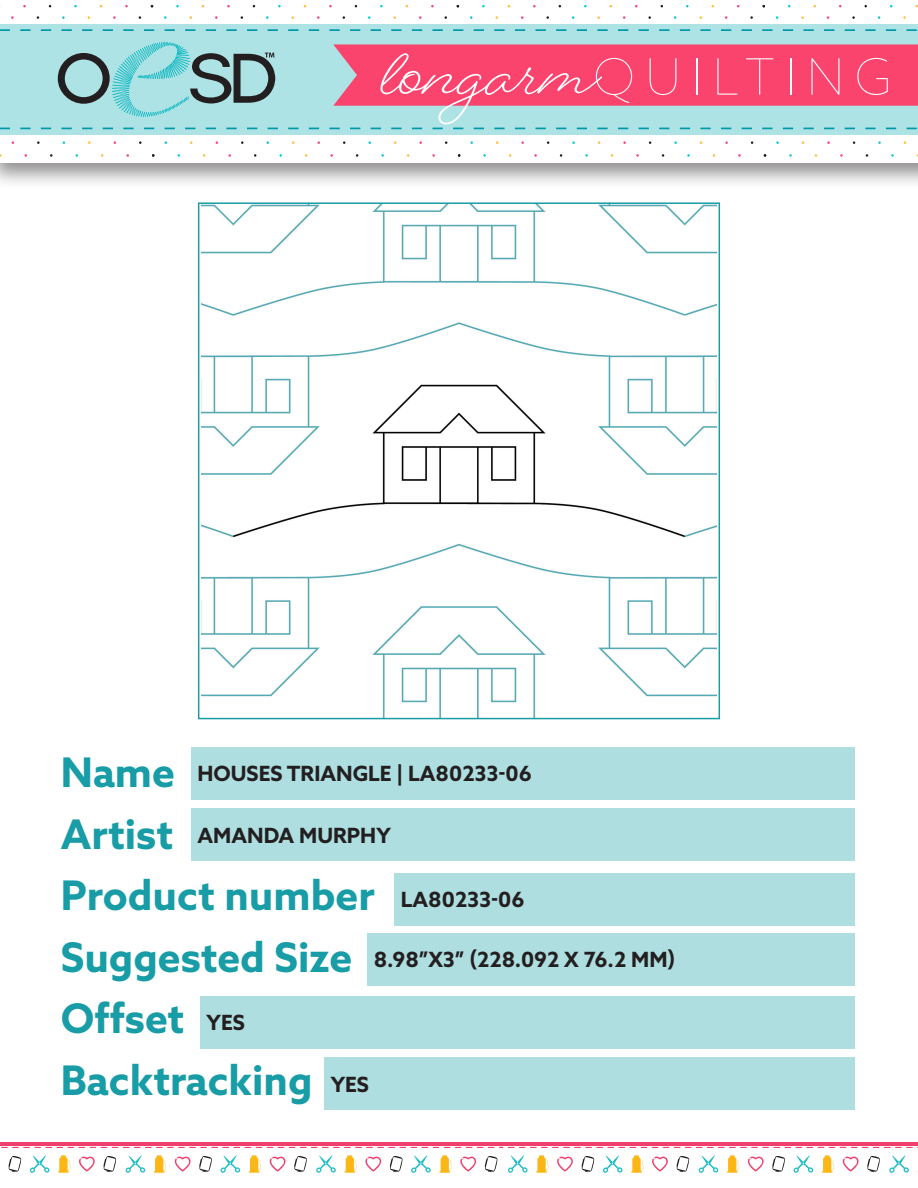
<style>
.page{position:relative;width:918px;height:1188px;background:#fff}
.page>*{position:absolute;margin:0;border:0;box-sizing:border-box;transform-origin:0 0}
.t1{font:100 50.25px "Azo Sans";letter-spacing:.2em;color:#fff}
.t2{font:700 40.8px/61.5px "Azo Sans";color:#189ca6}
.t3{font:700 21px "Azo Sans";color:#231f20}
</style>
<div class="page">
<img style="left:201px;top:205px;width:516px;height:511px">
<div style="left:198px;top:202px;width:522px;height:517px;border:2px solid #189ca6"></div>
<div style="left:0;top:24px;width:918px;height:110px;background:#aee3e5"></div>
<svg style="left:0;top:29px;width:917px;height:2px"></svg>
<svg style="left:0;top:128px;width:330px;height:2px"></svg>
<svg style="left:57px;top:42px;width:219px;height:75px"></svg>
<svg style="left:330px;top:44px;width:588px;height:86px"></svg>
<svg style="left:8px;top:1156px;width:13px;height:16px"></svg>
<svg style="left:58px;top:1155px;width:13px;height:18px"></svg>
<svg style="left:79px;top:1157px;width:16px;height:15px"></svg>
<svg style="left:30px;top:1155px;width:19px;height:18px"></svg>
<svg style="left:103px;top:1156px;width:13px;height:16px"></svg>
<svg style="left:154px;top:1155px;width:12px;height:18px"></svg>
<svg style="left:175px;top:1157px;width:16px;height:15px"></svg>
<svg style="left:126px;top:1155px;width:19px;height:18px"></svg>
<svg style="left:199px;top:1156px;width:13px;height:16px"></svg>
<svg style="left:248px;top:1155px;width:13px;height:18px"></svg>
<svg style="left:270px;top:1157px;width:16px;height:15px"></svg>
<svg style="left:221px;top:1155px;width:19px;height:18px"></svg>
<svg style="left:294px;top:1156px;width:13px;height:16px"></svg>
<svg style="left:344px;top:1155px;width:13px;height:18px"></svg>
<svg style="left:365px;top:1157px;width:16px;height:15px"></svg>
<svg style="left:316px;top:1155px;width:20px;height:18px"></svg>
<svg style="left:390px;top:1156px;width:13px;height:16px"></svg>
<svg style="left:439px;top:1155px;width:13px;height:18px"></svg>
<svg style="left:460px;top:1157px;width:16px;height:15px"></svg>
<svg style="left:411px;top:1155px;width:20px;height:18px"></svg>
<svg style="left:485px;top:1156px;width:13px;height:16px"></svg>
<hr style="left:0;top:1142px;width:502px;height:3px;background:#ef406d">
<svg style="left:1px;top:1147px;width:494px;height:1px"></svg>
<svg style="left:536px;top:1155px;width:13px;height:18px"></svg>
<svg style="left:557px;top:1157px;width:16px;height:15px"></svg>
<svg style="left:508px;top:1155px;width:20px;height:18px"></svg>
<svg style="left:581px;top:1156px;width:13px;height:16px"></svg>
<svg style="left:631px;top:1155px;width:13px;height:18px"></svg>
<svg style="left:652px;top:1157px;width:16px;height:15px"></svg>
<svg style="left:603px;top:1155px;width:20px;height:18px"></svg>
<svg style="left:676px;top:1156px;width:13px;height:16px"></svg>
<svg style="left:727px;top:1155px;width:12px;height:18px"></svg>
<svg style="left:748px;top:1157px;width:16px;height:15px"></svg>
<svg style="left:699px;top:1155px;width:19px;height:18px"></svg>
<svg style="left:772px;top:1156px;width:13px;height:16px"></svg>
<svg style="left:822px;top:1155px;width:12px;height:18px"></svg>
<svg style="left:843px;top:1157px;width:16px;height:15px"></svg>
<svg style="left:794px;top:1155px;width:19px;height:18px"></svg>
<svg style="left:867px;top:1156px;width:13px;height:16px"></svg>
<svg style="left:889px;top:1155px;width:20px;height:18px"></svg>
<hr style="left:500px;top:1142px;width:418px;height:3px;background:#ef406d">
<svg style="left:499px;top:1147px;width:419px;height:1px"></svg>
<div style="left:191px;top:747px;width:664px;height:53px;background:#aedee0"></div>
<div style="left:191px;top:808px;width:664px;height:53px;background:#aedee0"></div>
<div style="left:394px;top:873px;width:461px;height:52px;background:#aedee0"></div>
<div style="left:367px;top:933px;width:488px;height:52px;background:#aedee0"></div>
<div style="left:200px;top:996px;width:655px;height:52px;background:#aedee0"></div>
<div style="left:324px;top:1057px;width:531px;height:53px;background:#aedee0"></div>
<h1 class="t1" style="left:593px;top:45px;width:300px">QUILTING</h1>
<h2 class="t2" style="left:61px;top:741px;width:315px">Name<br>Artist<br>Product number<br>Suggested Size<br>Offset<br>Backtracking</h2>
<p class="t3" style="left:198px;top:760px;width:336px">HOUSES TRIANGLE | LA80233-06</p>
<p class="t3" style="left:198px;top:822px;width:195px">AMANDA MURPHY</p>
<p class="t3" style="left:401px;top:886px;width:125px">LA80233-06</p>
<p class="t3" style="left:374px;top:946px;width:303px">8.98”X3” (228.092 X 76.2 MM)</p>
<p class="t3" style="left:207px;top:1009px;width:40px">YES</p>
<p class="t3" style="left:331px;top:1070px;width:40px">YES</p>
</div>
